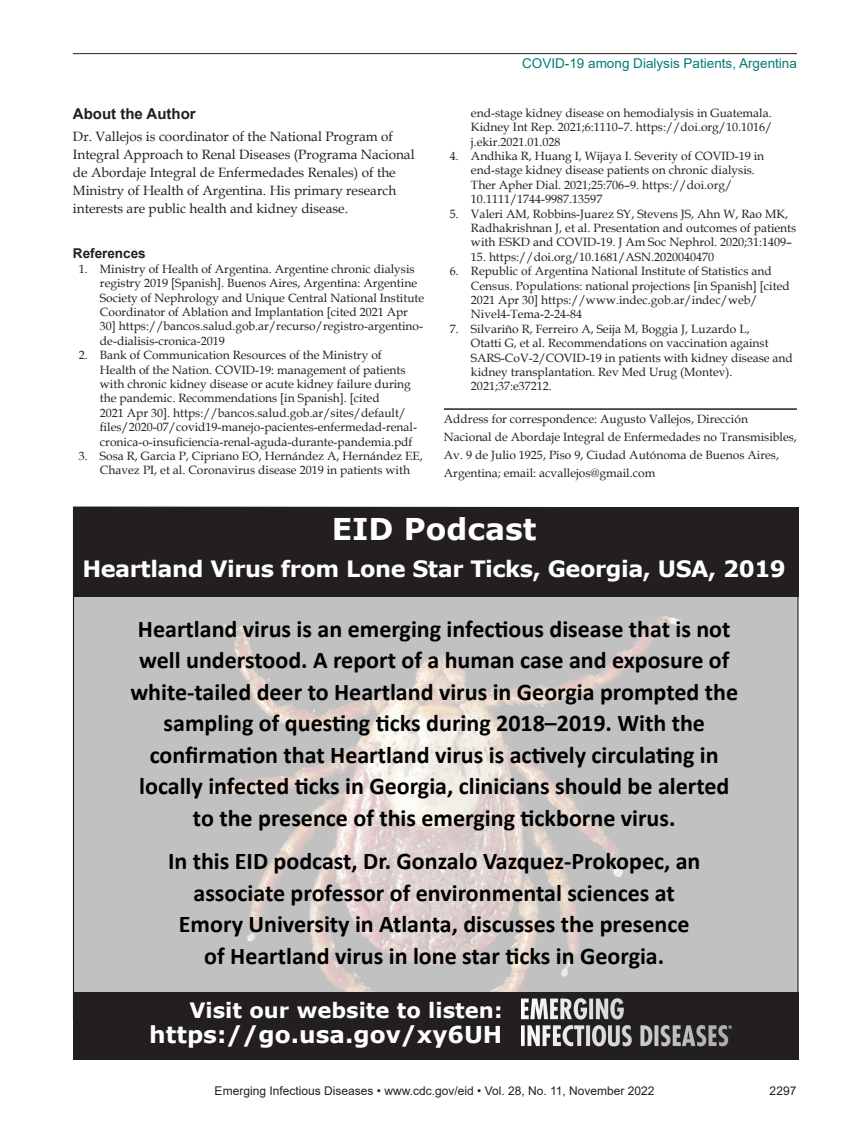
<style>
.page{position:relative;width:851px;height:1134px;background:#fff}
.page>*{position:absolute;margin:0;border:0;box-sizing:border-box;transform-origin:0 0}
.t1{font:700 30px "Verdana";color:#fff}
.t2{font:700 24px/31.5px "Calibri";color:#000;text-align:center}
.t3{font:700 23.25px "Verdana";color:#fff}
.t4{font:700 22.5px "Verdana";letter-spacing:-.02em;color:#fff}
.t5{font:700 21.15px "Verdana";color:#fff}
.Bio_Head{font:700 15px "Arial";color:#231f20}
.Bio{font:13.5px/18px "Book Antiqua";color:#231f20}
.Running_Head{font:13.5px "Arial";color:#007d70}
.Ref_Title{font:700 13.5px "Arial";color:#231f20}
.References{font:12px/14.4px "Book Antiqua";color:#231f20}
.Correspondence{font:12px/18px "Book Antiqua";color:#231f20}
.t6{font:12px "Arial";color:#231f20}
</style>
<div class="page">
<hr style="left:73px;top:53px;width:723px;height:1px;background:#231f20">
<hr style="left:444px;top:408px;width:353px;height:2px;background:#231f20">
<svg style="left:72px;top:506px;width:727px;height:515px;background:#c7c5c3"></svg>
<div style="left:73px;top:507px;width:725px;height:90px;background:#231f20"></div>
<div style="left:73px;top:992px;width:725px;height:67px;background:#231f20"></div>
<img style="left:521px;top:998px;width:211px;height:49px">
<p class="Bio_Head" style="left:73px;top:103px;width:124px">About the Author</p>
<p class="Bio" style="left:73px;top:128px;width:343px">Dr. Vallejos is coordinator of the National Program of Integral Approach to Renal Diseases (Programa Nacional de Abordaje Integral de Enfermedades Renales) of the Ministry of Health of Argentina. His primary research interests are public health and kidney disease.</p>
<p class="Ref_Title" style="left:73px;top:244px;width:74px">References</p>
<p class="References" style="left:100px;top:261px;width:326px;text-indent:-21px">1. Ministry of Health of Argentina. Argentine chronic dialysis registry 2019 [Spanish]. Buenos Aires, Argentina: Argentine Society of Nephrology and Unique Central National Institute Coordinator of Ablation and Implantation [cited 2021 Apr 30] https://bancos.salud.gob.ar/recurso/registro-argentino&shy;de-dialisis-cronica-2019</p>
<p class="References" style="left:100px;top:348px;width:318px;text-indent:-21px">2. Bank of Communication Resources of the Ministry of Health of the Nation. COVID-19: management of patients with chronic kidney disease or acute kidney failure during the pandemic. Recommendations [in Spanish]. [cited<br>2021 Apr 30]. https://bancos.salud.gob.ar/sites/default/ files/2020-07/covid19-manejo-pacientes-enfermedad-renal&shy;cronica-o-insuficiencia-renal-aguda-durante-pandemia.pdf</p>
<p class="References" style="left:100px;top:448px;width:324px;text-indent:-21px">3. Sosa R, Garcia P, Cipriano EO, Hernández A, Hernández EE,<br>Chavez PI, et al. Coronavirus disease 2019 in patients with</p>
<p class="Running_Head" style="left:522px;top:54px;width:276px">COVID-19 among Dialysis Patients, Argentina</p>
<p class="References" style="left:471px;top:105px;width:303px;text-align:justify">end-stage kidney disease on hemodialysis in Guatemala.<br>Kidney Int Rep. 2021;6:1110–7. https://doi.org/10.1016/ j.ekir.2021.01.028</p>
<p class="References" style="left:471px;top:148px;width:295px;text-indent:-21px">4. Andhika R, Huang I, Wijaya I. Severity of COVID-19 in end-stage kidney disease patients on chronic dialysis.<br>Ther Apher Dial. 2021;25:706–9. https://doi.org/ 10.1111/1744-9987.13597</p>
<p class="References" style="left:471px;top:206px;width:327px;text-indent:-21px">5. Valeri AM, Robbins-Juarez SY, Stevens JS, Ahn W, Rao MK,<br>Radhakrishnan J, et al. Presentation and outcomes of patients with ESKD and COVID-19. J Am Soc Nephrol. 2020;31:1409–</p>
<p class="References" style="left:471px;top:249px;width:245px">15. https://doi.org/10.1681/ASN.2020040470</p>
<p class="References" style="left:471px;top:264px;width:320px;text-indent:-21px">6. Republic of Argentina National Institute of Statistics and Census. Populations: national projections [in Spanish] [cited 2021 Apr 30] https://www.indec.gob.ar/indec/web/ Nivel4-Tema-2-24-84</p>
<p class="References" style="left:471px;top:321px;width:323px;text-indent:-21px">7. Silvariño R, Ferreiro A, Seija M, Boggia J, Luzardo L,<br>Otatti G, et al. Recommendations on vaccination against SARS-CoV-2/COVID-19 in patients with kidney disease and kidney transplantation. Rev Med Urug (Montev).<br>2021;37:e37212.</p>
<p class="Correspondence" style="left:444px;top:410px;width:354px">Address for correspondence: Augusto Vallejos, Dirección Nacional de Abordaje Integral de Enfermedades no Transmisibles, Av. 9 de Julio 1925, Piso 9, Ciudad Autónoma de Buenos Aires, Argentina; email: acvallejos@gmail.com</p>
<p class="t1" style="left:332px;top:507px;width:206px">EID Podcast</p>
<p class="t4" style="left:82px;top:553px;width:705px">Heartland Virus from Lone Star Ticks, Georgia, USA, 2019</p>
<p class="t2" style="left:130px;top:613px;width:609px">Heartland virus is an emerging infectious disease that is not well understood. A report of a human case and exposure of white-tailed deer to Heartland virus in Georgia prompted the sampling of questing ticks during 2018–2019. With the confirmation that Heartland virus is actively circulating in locally infected ticks in Georgia, clinicians should be alerted to the presence of this emerging tickborne virus.</p>
<p class="t2" style="left:168px;top:845px;width:534px">In this EID podcast, Dr. Gonzalo Vazquez-Prokopec, an associate professor of environmental sciences at Emory University in Atlanta, discusses the presence of Heartland virus in lone star ticks in Georgia.</p>
<p class="t5" style="left:189px;top:996px;width:314px">Visit our website to listen:</p>
<p class="t3" style="left:149px;top:1018px;width:354px">https://go.usa.gov/xy6UH</p>
<p class="t6" style="left:215px;top:1083px;width:441px">Emerging Infectious Diseases • www.cdc.gov/eid • Vol. 28, No. 11, November 2022</p>
<p class="t6" style="left:769px;top:1083px;width:28px">2297</p>
</div>
